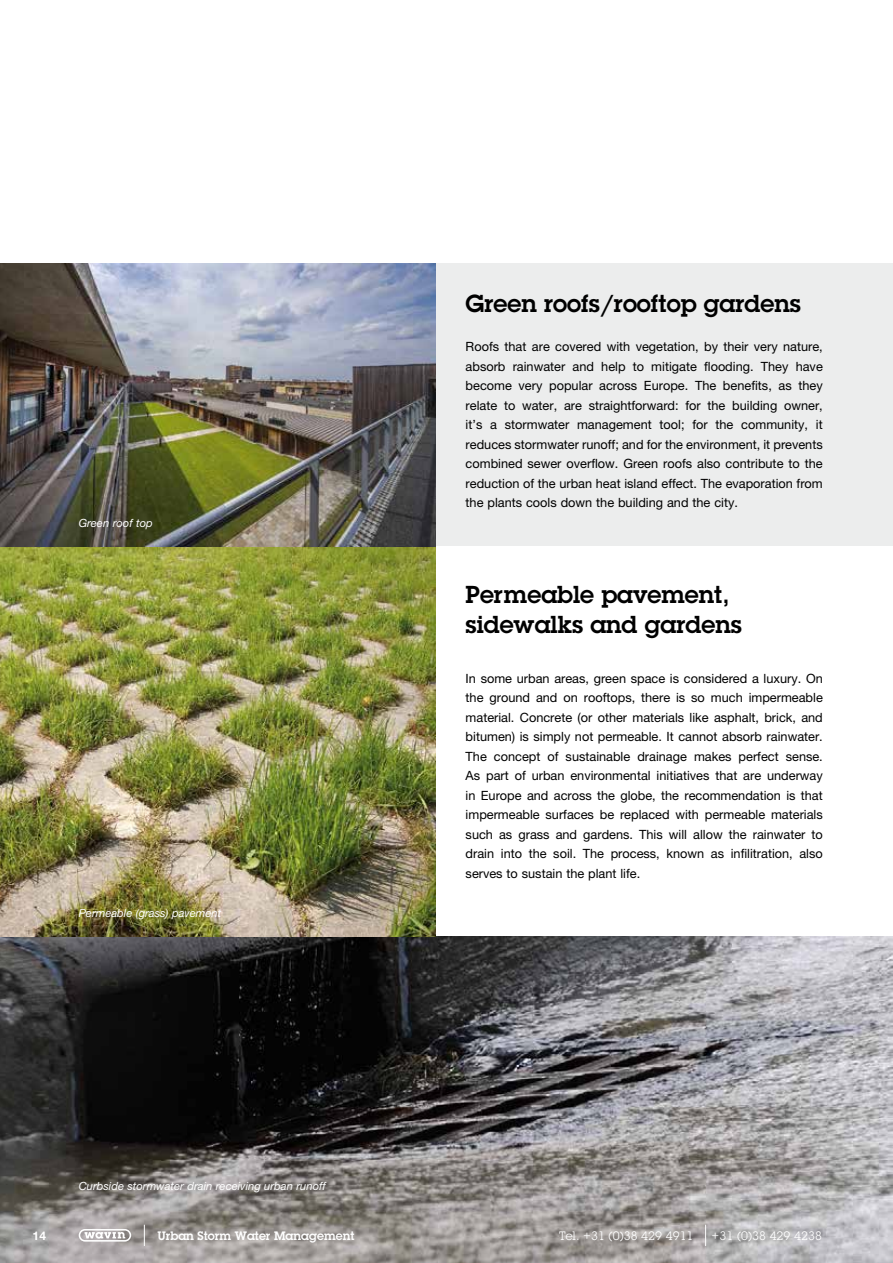
<style>
.page{position:relative;width:893px;height:1263px;background:#fff}
.page>*{position:absolute;margin:0;border:0;box-sizing:border-box;transform-origin:0 0}
.t1{font:600 24px/30px "Lubalin Graph Std";color:#000}
.t2{font:12.75px/19.5px "Helvetica Neue";color:#000;text-align:justify}
.t3{font:12px "Lubalin Graph Std";color:#fff}
.t4{font:600 12px "Lubalin Graph Std";color:#fff}
.t5{font:700 12px "Helvetica Neue";color:#fff}
.t6{font:italic 11.25px "Helvetica Neue";color:#fff}
</style>
<div class="page">
<img style="left:0;top:936px;width:893px;height:327px">
<img style="left:0;top:264px;width:436px;height:672px">
<div style="left:436px;top:264px;width:457px;height:282px;background:#eceded"></div>
<svg style="left:79px;top:1229px;width:52px;height:12px"></svg>
<svg style="left:144px;top:1225px;width:1px;height:21px"></svg>
<svg style="left:705px;top:1225px;width:1px;height:21px"></svg>
<p class="t6" style="left:79px;top:516px;width:76px">Green roof top</p>
<p class="t6" style="left:79px;top:906px;width:144px">Permeable (grass) pavement</p>
<p class="t6" style="left:79px;top:1179px;width:249px">Curbside stormwater drain receiving urban runoff</p>
<h1 class="t1" style="left:466px;top:288px;width:337px">Green roofs/rooftop gardens</h1>
<p class="t2" style="left:466px;top:337px;width:359px">Roofs that are covered with vegetation, by their very nature, absorb rainwater and help to mitigate flooding. They have become very popular across Europe. The benefits, as they relate to water, are straightforward: for the building owner, it’s a stormwater management tool; for the community, it reduces stormwater runoff; and for the environment, it prevents combined sewer overflow. Green roofs also contribute to the reduction of the urban heat island effect. The evaporation from the plants cools down the building and the city.</p>
<h1 class="t1" style="left:466px;top:579px;width:278px">Permeable pavement, sidewalks and gardens</h1>
<p class="t2" style="left:466px;top:668px;width:359px">In some urban areas, green space is considered a luxury. On the ground and on rooftops, there is so much impermeable material. Concrete (or other materials like asphalt, brick, and bitumen) is simply not permeable. It cannot absorb rainwater.<br>The concept of sustainable drainage makes perfect sense.<br>As part of urban environmental initiatives that are underway in Europe and across the globe, the recommendation is that impermeable surfaces be replaced with permeable materials such as grass and gardens. This will allow the rainwater to drain into the soil. The process, known as infilitration, also serves to sustain the plant life.</p>
<p class="t5" style="left:33px;top:1228px;width:15px">14</p>
<p class="t4" style="left:157px;top:1227px;width:199px">Urban Storm Water Management</p>
<p class="t3" style="left:559px;top:1228px;width:136px">Tel. +31 (0)38 429 4911</p>
<p class="t3" style="left:712px;top:1228px;width:112px">+31 (0)38 429 4238</p>
</div>
